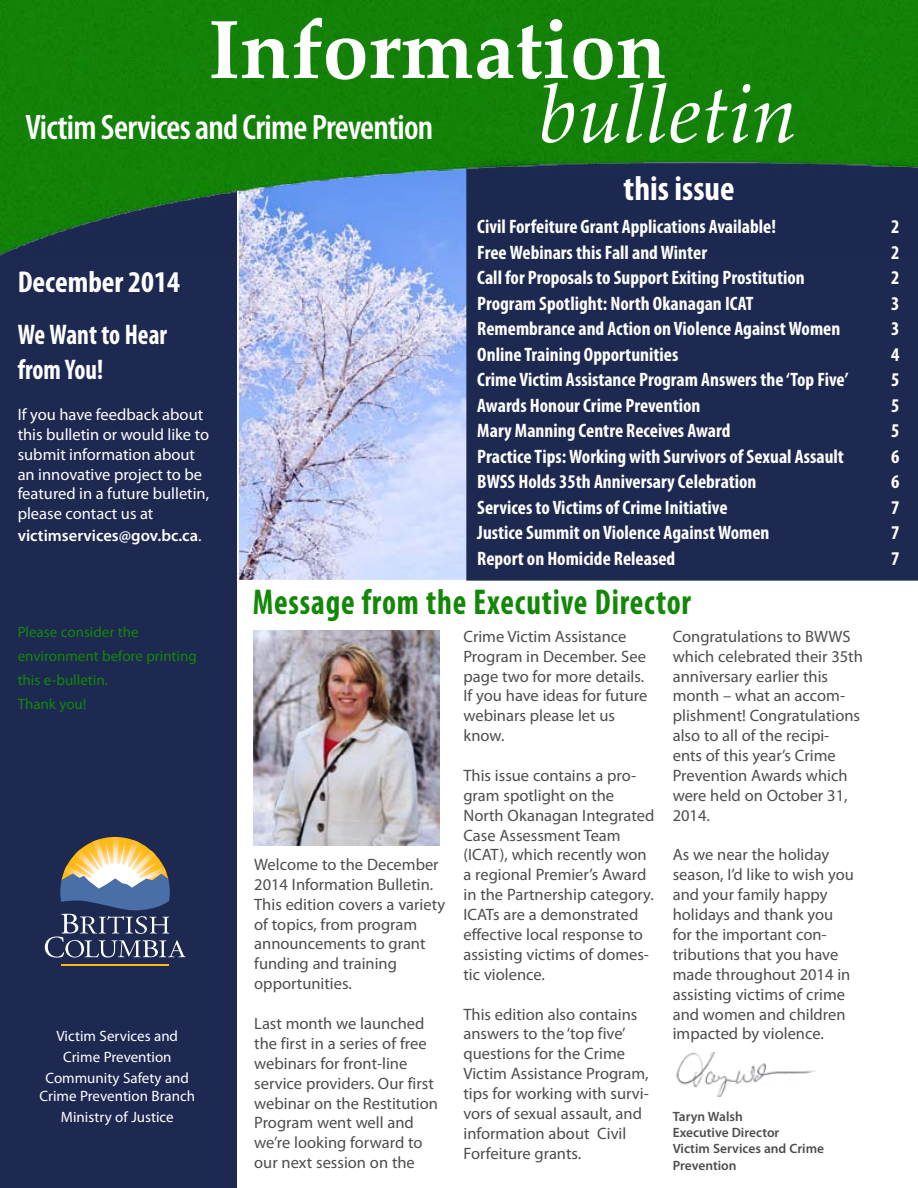
<style>
.page{position:relative;width:918px;height:1188px;background:#fff}
.page>*{position:absolute;margin:0;border:0;box-sizing:border-box;transform-origin:0 0}
.t1{font:700 82.5px "Palatino Linotype";color:#fff}
.t2{font:italic 82.5px "Palatino Linotype";color:#fff}
.t3{font:700 condensed 36px "Myriad Pro";letter-spacing:.025em;color:#138808;scale:.9 1}
.t4{font:600 condensed 35.55px "Myriad Pro";letter-spacing:-.02em;color:#fff}
.t5{font:700 condensed 34.5px "Myriad Pro";color:#fff}
.t6{font:700 condensed 30.3px "Myriad Pro";color:#fff}
.t7{font:700 condensed 28.5px/34.3px "Myriad Pro";color:#fff;scale:.9 1}
.t8{font:700 condensed 19.5px "Myriad Pro";color:#fff}
.t9{font:16.5px/20px "Myriad Pro";color:#4d4d4f}
.t10{font:16.5px/19.8px "Myriad Pro";color:#fff}
.t11{font:600 16.5px "Myriad Pro";color:#fff}
.t12{font:15px/21px "Myriad Pro";color:#fff;text-align:center}
.t13{font:15px/24px "Myriad Pro";color:#138808}
.t14{font:600 13.5px/16.2px "Myriad Pro";color:#4d4d4f}
.s1{font-weight:400}
</style>
<div class="page">
<img style="left:240px;top:256px;width:226px;height:322px">
<div style="left:466px;top:256px;width:452px;height:325px;background:#1d2951"></div>
<div style="left:0;top:1px;width:237px;height:1187px;background:#1d2951"></div>
<img style="left:0;top:0;width:918px;height:256px">
<hr style="left:62px;top:964px;width:107px;height:1px;background:#fdb913">
<svg style="left:45px;top:837px;width:141px;height:121px"></svg>
<img style="left:254px;top:631px;width:186px;height:215px">
<img style="left:676px;top:1053px;width:139px;height:43px">
<h1 class="t1" style="left:208px;top:-9px;width:460px">Information</h1>
<h1 class="t2" style="left:539px;top:55px;width:260px">bulletin</h1>
<h3 class="t4" style="left:26px;top:105px;width:409px">Victim Services and Crime Prevention</h3>
<h3 class="t6" style="left:18px;top:263px;width:164px">December 2014</h3>
<h3 class="t7" style="left:18px;top:317px;width:167px">We Want to Hear from You!</h3>
<p class="t10" style="left:18px;top:405px;width:193px">If you have feedback about this bulletin or would like to submit information about an innovative project to be featured in a future bulletin, please contact us at</p>
<p class="t11" style="left:18px;top:525px;width:185px">victimservices@gov.bc.ca<span class="s1">.</span></p>
<p class="t13" style="left:18px;top:620px;width:181px">Please consider the environment before printing this e-bulletin.<br>Thank you!</p>
<p class="t12" style="left:46px;top:1025px;width:145px">Victim Services and<br>Crime Prevention<br>Community Safety and</p>
<p class="t12" style="left:40px;top:1085px;width:157px">Crime Prevention Branch<br>Ministry of Justice</p>
<h3 class="t5" style="left:624px;top:167px;width:112px">this issue</h3>
<p class="t8" style="left:477px;top:215px;width:300px">Civil Forfeiture Grant Applications Available!</p>
<p class="t8" style="left:891px;top:215px;width:10px">2</p>
<p class="t8" style="left:477px;top:240px;width:231px">Free Webinars this Fall and Winter</p>
<p class="t8" style="left:891px;top:240px;width:10px">2</p>
<p class="t8" style="left:477px;top:266px;width:329px">Call for Proposals to Support Exiting Prostitution</p>
<p class="t8" style="left:891px;top:266px;width:10px">2</p>
<p class="t8" style="left:477px;top:291px;width:278px">Program Spotlight: North Okanagan ICAT</p>
<p class="t8" style="left:891px;top:291px;width:10px">3</p>
<p class="t8" style="left:477px;top:317px;width:365px">Remembrance and Action on Violence Against Women</p>
<p class="t8" style="left:891px;top:317px;width:10px">3</p>
<p class="t8" style="left:477px;top:342px;width:203px">Online Training Opportunities</p>
<p class="t8" style="left:891px;top:342px;width:10px">4</p>
<p class="t8" style="left:477px;top:368px;width:373px">Crime Victim Assistance Program Answers the ‘Top Five’</p>
<p class="t8" style="left:891px;top:368px;width:10px">5</p>
<p class="t8" style="left:477px;top:393px;width:225px">Awards Honour Crime Prevention</p>
<p class="t8" style="left:891px;top:393px;width:10px">5</p>
<p class="t8" style="left:477px;top:419px;width:255px">Mary Manning Centre Receives Award</p>
<p class="t8" style="left:891px;top:419px;width:10px">5</p>
<p class="t8" style="left:477px;top:444px;width:368px">Practice Tips: Working with Survivors of Sexual Assault</p>
<p class="t8" style="left:891px;top:444px;width:10px">6</p>
<p class="t8" style="left:477px;top:470px;width:281px">BWSS Holds 35th Anniversary Celebration</p>
<p class="t8" style="left:891px;top:470px;width:10px">6</p>
<p class="t8" style="left:477px;top:495px;width:252px">Services to Victims of Crime Initiative</p>
<p class="t8" style="left:891px;top:495px;width:10px">7</p>
<p class="t8" style="left:477px;top:521px;width:294px">Justice Summit on Violence Against Women</p>
<p class="t8" style="left:891px;top:521px;width:10px">7</p>
<p class="t8" style="left:477px;top:546px;width:199px">Report on Homicide Released</p>
<p class="t8" style="left:891px;top:546px;width:10px">7</p>
<h2 class="t3" style="left:253px;top:579px;width:489px">Message from the Executive Director</h2>
<p class="t9" style="left:254px;top:854px;width:192px">Welcome to the December<br>2014 Information Bulletin.<br>This edition covers a variety of topics, from program announcements to grant funding and training opportunities.</p>
<p class="t9" style="left:254px;top:1013px;width:185px">Last month we launched the first in a series of free webinars for front-line service providers. Our first webinar on the Restitution<br>Program went well and we’re looking forward to our next session on the</p>
<p class="t9" style="left:463px;top:626px;width:185px">Crime Victim Assistance<br>Program in December. See page two for more details.<br>If you have ideas for future webinars please let us know.</p>
<p class="t9" style="left:463px;top:765px;width:192px">This issue contains a pro&shy;gram spotlight on the<br>North Okanagan Integrated<br>Case Assessment Team (ICAT), which recently won a regional Premier’s Award in the Partnership category.<br>ICATs are a demonstrated effective local response to assisting victims of domes&shy;tic violence.</p>
<p class="t9" style="left:463px;top:1004px;width:187px">This edition also contains answers to the ‘top five’ questions for the Crime<br>Victim Assistance Program, tips for working with survi&shy;vors of sexual assault, and information about Civil<br>Forfeiture grants.</p>
<p class="t9" style="left:673px;top:626px;width:192px">Congratulations to BWWS which celebrated their 35th anniversary earlier this month – what an accom&shy;plishment! Congratulations also to all of the recipi-<br>ents of this year’s Crime<br>Prevention Awards which were held on October 31,<br>2014.</p>
<p class="t9" style="left:673px;top:845px;width:183px">As we near the holiday season, I’d like to wish you and your family happy holidays and thank you for the important con&shy;tributions that you have made throughout 2014 in assisting victims of crime and women and children impacted by violence.</p>
<p class="t14" style="left:673px;top:1108px;width:153px">Taryn Walsh<br>Executive Director<br>Victim Services and Crime<br>Prevention</p>
</div>
